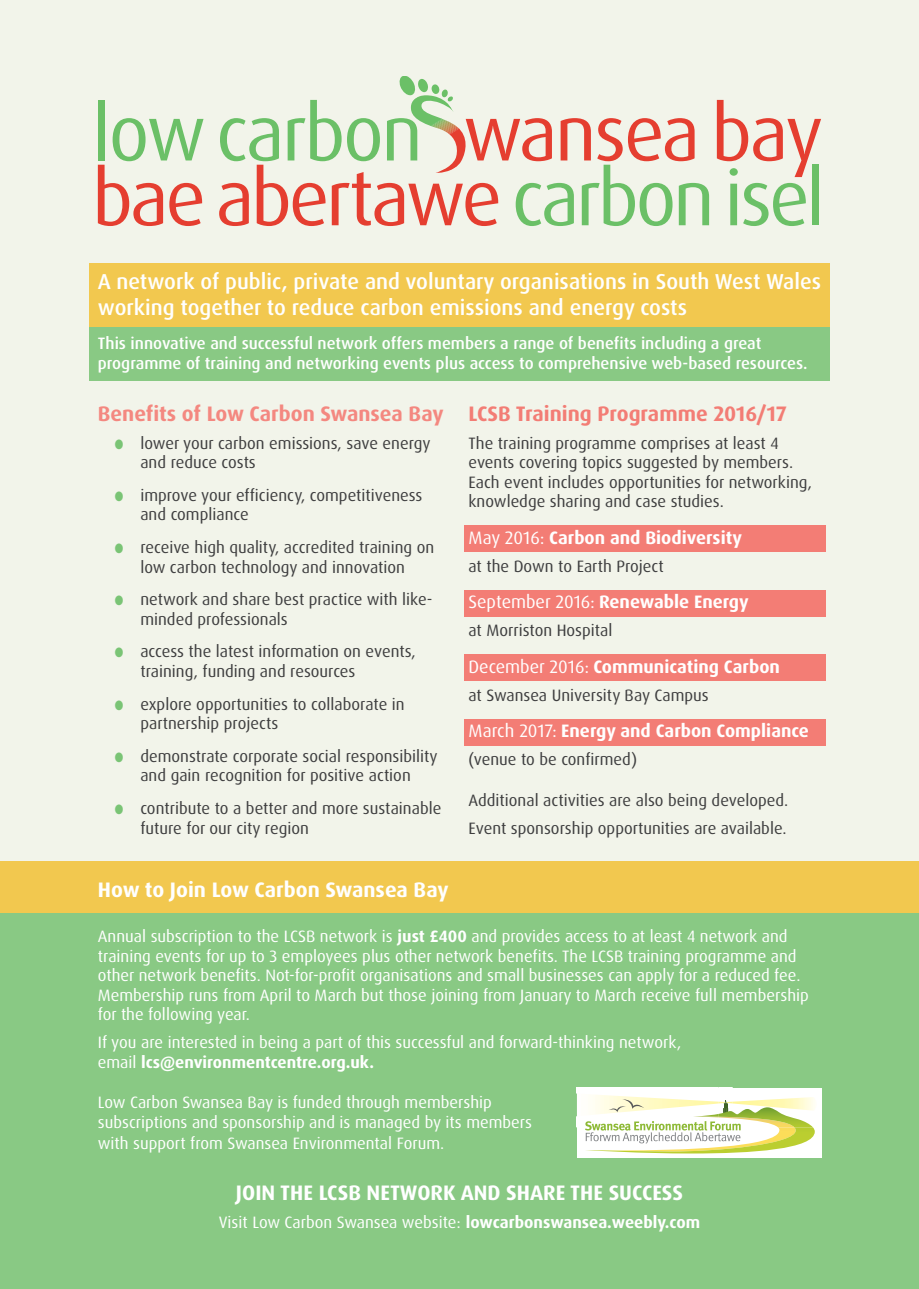
<style>
.page{position:relative;width:919px;height:1289px;background:#fff}
.page>*{position:absolute;margin:0;border:0;box-sizing:border-box;transform-origin:0 0}
.t1{font:500 21.6px/25.5px "Dax OT";color:#fff}
.t2{font:700 21px "Dax OT";color:#fff}
.t3{font:700 21px "Dax OT";color:#f48880}
.t4{font:700 21px "Dax OT";color:#f37d75}
.t5{font:700 18px "Dax OT";color:#fff}
.t6{font:16.5px/19.5px "Dax OT";color:#3e3e3f}
.t7{font:16.5px/19.5px "Dax OT";color:#fff}
.t8{font:500 16.5px/19.5px "Dax OT";color:#fff}
.s1{color:#7ac475}
.s2{font-weight:400}
.s3{font-weight:700}
</style>
<div class="page">
<div style="left:0;top:0;width:918px;height:1288px;background:#f2f4ea"></div>
<div style="left:0;top:861px;width:918px;height:427px;background:#89c984"></div>
<div style="left:464px;top:525px;width:361px;height:27px;background:#f37d75"></div>
<div style="left:464px;top:590px;width:361px;height:26px;background:#f37d75"></div>
<div style="left:464px;top:654px;width:361px;height:27px;background:#f37d75"></div>
<div style="left:464px;top:719px;width:361px;height:26px;background:#f37d75"></div>
<div style="left:98px;top:100px;width:7px;height:60px;background:#6bc067"></div>
<svg style="left:98px;top:118px;width:105px;height:108px"></svg>
<svg style="left:219px;top:77px;width:490px;height:149px"></svg>
<svg style="left:716px;top:100px;width:105px;height:126px"></svg>
<div style="left:812px;top:165px;width:7px;height:60px;background:#6bc067"></div>
<div style="left:89px;top:264px;width:740px;height:64px;background:#f2c84f"></div>
<div style="left:89px;top:327px;width:740px;height:53px;background:#89c984"></div>
<div style="left:0;top:861px;width:918px;height:51px;background:#f2c84f"></div>
<div style="left:577px;top:1087px;width:244px;height:70px;background:#fff"></div>
<svg style="left:585px;top:1087px;width:236px;height:66px"></svg>
<h1 class="t1" style="left:98px;top:269px;width:724px">A network of public, private and voluntary organisations in South West Wales working together to reduce carbon emissions and energy costs</h1>
<p class="t8" style="left:98px;top:334px;width:711px">This innovative and successful network offers members a range of benefits including a great programme of training and networking events plus access to comprehensive web-based resources.</p>
<p class="t3" style="left:98px;top:400px;width:347px">Benefits of Low Carbon Swansea Bay</p>
<p class="t6" style="left:140px;top:433px;width:292px;text-indent:-26px"><span class="s1">●</span> lower your carbon emissions, save energy and reduce costs</p>
<p class="t6" style="left:140px;top:485px;width:283px;text-indent:-26px"><span class="s1">●</span> improve your efficiency, competitiveness and compliance</p>
<p class="t6" style="left:115px;top:537px;width:321px;text-align:center"><span class="s1">●</span> receive high quality, accredited training on low carbon technology and innovation</p>
<p class="t6" style="left:140px;top:590px;width:294px;text-indent:-26px"><span class="s1">●</span> network and share best practice with like&shy;minded professionals</p>
<p class="t6" style="left:140px;top:642px;width:277px;text-indent:-26px"><span class="s1">●</span> access the latest information on events, training, funding and resources</p>
<p class="t6" style="left:140px;top:694px;width:266px;text-indent:-26px"><span class="s1">●</span> explore opportunities to collaborate in partnership projects</p>
<p class="t6" style="left:115px;top:746px;width:324px;text-align:center"><span class="s1">●</span> demonstrate corporate social responsibility and gain recognition for positive action</p>
<p class="t6" style="left:140px;top:798px;width:302px;text-indent:-26px"><span class="s1">●</span> contribute to a better and more sustainable future for our city region</p>
<p class="t4" style="left:468px;top:400px;width:320px">LCSB Training Programme 2016/17</p>
<p class="t6" style="left:468px;top:433px;width:345px">The training programme comprises at least 4 events covering topics suggested by members.<br>Each event includes opportunities for networking, knowledge sharing and case studies.</p>
<p class="t5" style="left:468px;top:526px;width:275px"><span class="s2">May 2016:</span> Carbon and Biodiversity</p>
<p class="t6" style="left:468px;top:556px;width:197px">at the Down to Earth Project</p>
<p class="t5" style="left:468px;top:590px;width:282px"><span class="s2">September 2016:</span> Renewable Energy</p>
<p class="t6" style="left:468px;top:621px;width:145px">at Morriston Hospital</p>
<p class="t5" style="left:468px;top:655px;width:313px"><span class="s2">December 2016:</span> Communicating Carbon</p>
<p class="t6" style="left:468px;top:685px;width:242px">at Swansea University Bay Campus</p>
<p class="t5" style="left:468px;top:719px;width:342px"><span class="s2">March 2017:</span> Energy and Carbon Compliance</p>
<p class="t6" style="left:468px;top:750px;width:170px">(venue to be confirmed)</p>
<p class="t6" style="left:468px;top:786px;width:321px;line-height:28px">Additional activities are also being developed.<br>Event sponsorship opportunities are available.</p>
<p class="t2" style="left:98px;top:876px;width:352px">How to Join Low Carbon Swansea Bay</p>
<p class="t7" style="left:98px;top:926px;width:712px">Annual subscription to the LCSB network is <span class="s3">just £400</span> and provides access to at least 4 network and training events for up to 3 employees plus other network benefits. The LCSB training programme and other network benefits. Not-for-profit organisations and small businesses can apply for a reduced fee.<br>Membership runs from April to March but those joining from January to March receive full membership for the following year.</p>
<p class="t7" style="left:98px;top:1032px;width:585px">If you are interested in being a part of this successful and forward-thinking network, email <span class="s3">lcs@environmentcentre.org.uk.</span></p>
<p class="t7" style="left:98px;top:1093px;width:435px">Low Carbon Swansea Bay is funded through membership subscriptions and sponsorship and is managed by its members</p>
<p class="t7" style="left:98px;top:1133px;width:348px">with support from Swansea Environmental Forum.</p>
<p class="t2" style="left:236px;top:1178px;width:448px">JOIN THE LCSB NETWORK AND SHARE THE SUCCESS</p>
<p class="t7" style="left:219px;top:1212px;width:483px">Visit Low Carbon Swansea website: <span class="s3">lowcarbonswansea.weebly.com</span></p>
</div>
